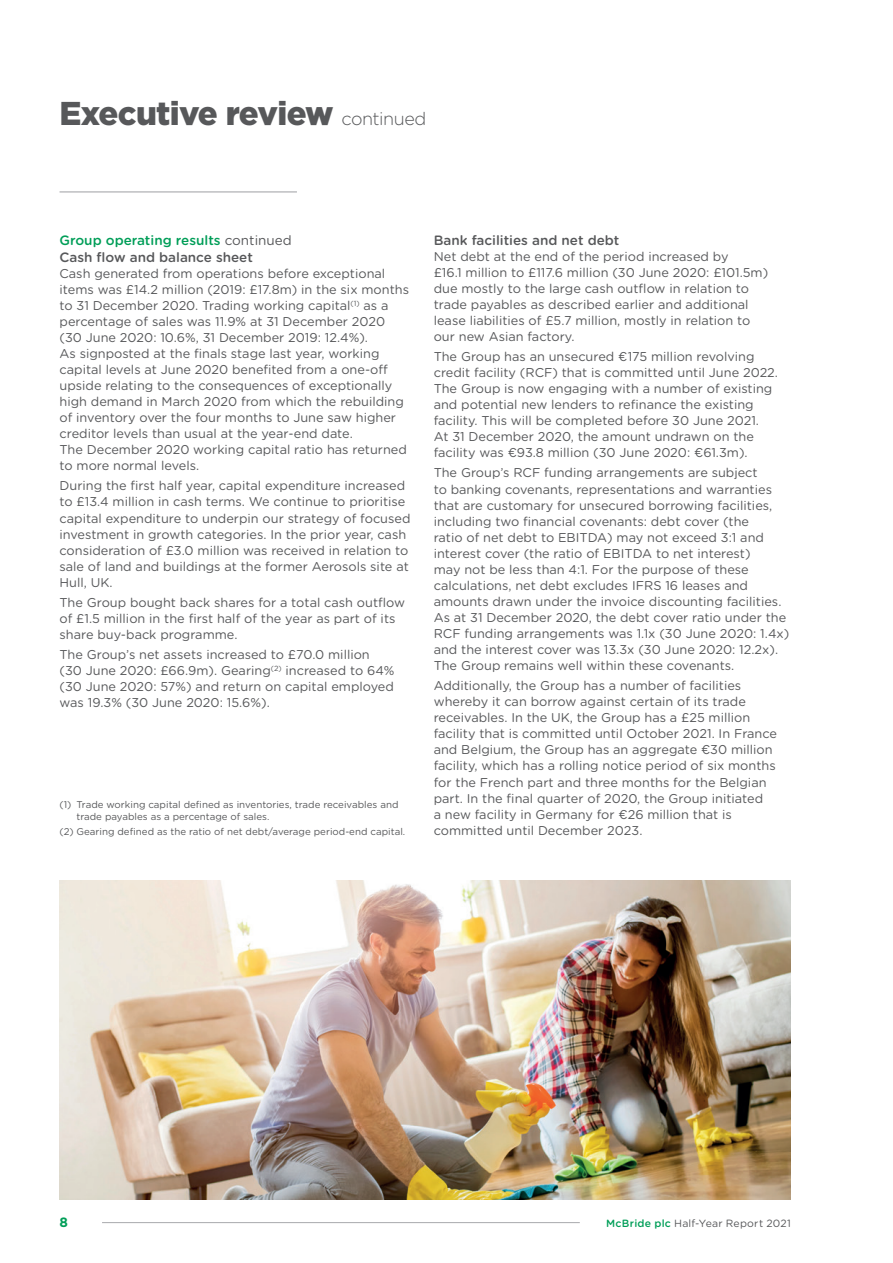
<style>
.page{position:relative;width:893px;height:1263px;background:#fff}
.page>*{position:absolute;margin:0;border:0;box-sizing:border-box;transform-origin:0 0}
.t1{font:900 33px "Gotham";letter-spacing:-.02em;color:#57585a}
.t2{font:500 13.5px/17px "Gotham Rounded";color:#57585a}
.t3{font:700 13.5px "Gotham Rounded";color:#009e58}
.t4{font:12.75px/16px "Gotham Rounded";color:#57585a}
.t5{font:10.5px "Gotham Rounded";letter-spacing:.02em;color:#57585a}
.t6{font:9.75px/12.3px "Gotham Rounded";color:#57585a}
.s1{font-family:"Gotham Rounded";font-weight:300;font-size:18px}
.s2{color:#009e58}
.s3{font-weight:400}
.s4{font-weight:500;color:#009e58}
</style>
<div class="page">
<hr style="left:60px;top:191px;width:237px;height:1px;background:#a8a9ad">
<hr style="left:102px;top:1222px;width:478px;height:1px;background:#a8a9ad">
<img style="left:60px;top:880px;width:731px;height:319px">
<h1 class="t1" style="left:60px;top:91px;width:368px">Executive review <span class="s1">continued</span></h1>
<p class="t2" style="left:60px;top:231px;width:234px"><span class="s2">Group operating results</span> <span class="s3">continued<br></span>Cash flow and balance sheet</p>
<p class="t4" style="left:60px;top:265px;width:351px">Cash generated from operations before exceptional items was £14.2 million (2019: £17.8m) in the six months to 31 December 2020. Trading working capital<sup>(1)</sup> as a percentage of sales was 11.9% at 31 December 2020 (30 June 2020: 10.6%, 31 December 2019: 12.4%).<br>As signposted at the finals stage last year, working capital levels at June 2020 benefited from a one-off upside relating to the consequences of exceptionally high demand in March 2020 from which the rebuilding of inventory over the four months to June saw higher creditor levels than usual at the year-end date.<br>The December 2020 working capital ratio has returned to more normal levels.</p>
<p class="t4" style="left:60px;top:477px;width:352px">During the first half year, capital expenditure increased to £13.4 million in cash terms. We continue to prioritise capital expenditure to underpin our strategy of focused investment in growth categories. In the prior year, cash consideration of £3.0 million was received in relation to sale of land and buildings at the former Aerosols site at Hull, UK.</p>
<p class="t4" style="left:60px;top:594px;width:347px">The Group bought back shares for a total cash outflow of £1.5 million in the first half of the year as part of its share buy-back programme.</p>
<p class="t4" style="left:60px;top:646px;width:337px">The Group’s net assets increased to £70.0 million (30 June 2020: £66.9m). Gearing<sup>(2)</sup> increased to 64% (30 June 2020: 57%) and return on capital employed was 19.3% (30 June 2020: 15.6%).</p>
<p class="t6" style="left:77px;top:797px;width:323px;text-indent:-17px">(1) Trade working capital defined as inventories, trade receivables and trade payables as a percentage of sales.</p>
<p class="t6" style="left:60px;top:825px;width:347px">(2) Gearing defined as the ratio of net debt/average period-end capital.</p>
<p class="t2" style="left:434px;top:231px;width:187px">Bank facilities and net debt</p>
<p class="t4" style="left:434px;top:248px;width:336px">Net debt at the end of the period increased by<br>£16.1 million to £117.6 million (30 June 2020: £101.5m) due mostly to the large cash outflow in relation to trade payables as described earlier and additional lease liabilities of £5.7 million, mostly in relation to our new Asian factory.</p>
<p class="t4" style="left:434px;top:348px;width:346px">The Group has an unsecured €175 million revolving credit facility (RCF) that is committed until June 2022.<br>The Group is now engaging with a number of existing and potential new lenders to refinance the existing facility. This will be completed before 30 June 2021.<br>At 31 December 2020, the amount undrawn on the facility was €93.8 million (30 June 2020: €61.3m).</p>
<p class="t4" style="left:434px;top:464px;width:357px">The Group’s RCF funding arrangements are subject<br>to banking covenants, representations and warranties that are customary for unsecured borrowing facilities, including two financial covenants: debt cover (the<br>ratio of net debt to EBITDA) may not exceed 3:1 and interest cover (the ratio of EBITDA to net interest)<br>may not be less than 4:1. For the purpose of these calculations, net debt excludes IFRS 16 leases and amounts drawn under the invoice discounting facilities.<br>As at 31 December 2020, the debt cover ratio under the RCF funding arrangements was 1.1x (30 June 2020: 1.4x) and the interest cover was 13.3x (30 June 2020: 12.2x).<br>The Group remains well within these covenants.</p>
<p class="t4" style="left:434px;top:677px;width:345px">Additionally, the Group has a number of facilities whereby it can borrow against certain of its trade receivables. In the UK, the Group has a £25 million facility that is committed until October 2021. In France and Belgium, the Group has an aggregate €30 million facility, which has a rolling notice period of six months for the French part and three months for the Belgian part. In the final quarter of 2020, the Group initiated<br>a new facility in Germany for €26 million that is committed until December 2023.</p>
<p class="t3" style="left:60px;top:1212px;width:10px">8</p>
<p class="t5" style="left:606px;top:1216px;width:186px"><span class="s4">McBride plc</span> Half-Year Report 2021</p>
</div>
